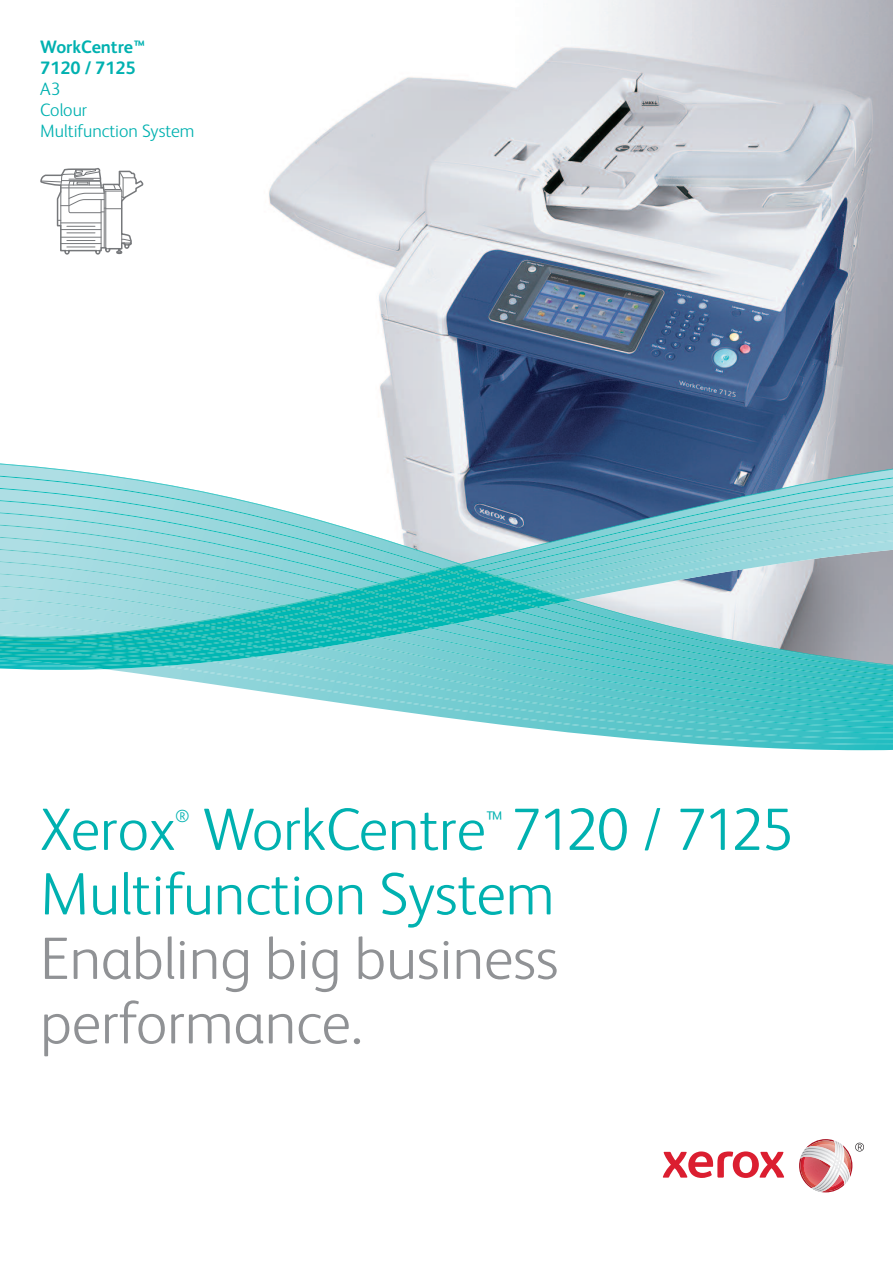
<style>
.page{position:relative;width:893px;height:1263px;background:#fff}
.page>*{position:absolute;margin:0;border:0;box-sizing:border-box;transform-origin:0 0}
.t1{font:300 60px/64.5px "Xerox Sans";color:#00b1b0}
.t2{font:300 60px/64.5px "Xerox Sans";color:#909295}
.t3{font:300 18px/21px "Xerox Sans";color:#00b1b0}
.t4{font:700 18px/21px "Xerox Sans";color:#00b1b0}
.t5{font:300 17.55px "Xerox Sans";color:#00b1b0}
</style>
<div class="page">
<img style="left:268px;top:0;width:624px;height:445px">
<svg style="left:388px;top:445px;width:504px;height:15px;background:#617495"></svg>
<svg style="left:163px;top:670px;width:729px;height:75px"></svg>
<svg style="left:0;top:462px;width:892px;height:208px;background:#84c5cc"></svg>
<img style="left:0;top:645px;width:32px;height:3px">
<svg style="left:40px;top:168px;width:103px;height:87px"></svg>
<svg style="left:663px;top:1151px;width:121px;height:27px"></svg>
<svg style="left:799px;top:1139px;width:65px;height:53px"></svg>
<p class="t4" style="left:40px;top:38px;width:107px">WorkCentre™<br>7120 / 7125</p>
<p class="t3" style="left:40px;top:80px;width:156px">A3<br>Colour<br>Multifunction System</p>
<p class="t1" style="left:40px;top:804px;width:754px;text-indent:163px">WorkCentre<sup>™</sup> 7120 / 7125<br>Multifunction System</p>
<p class="t2" style="left:40px;top:933px;width:519px">Enabling big business performance.</p>
<p class="t1" style="left:40px;top:804px;width:136px">Xerox</p>
<p class="t5" style="left:175px;top:810px;width:16px">®</p>
</div>
